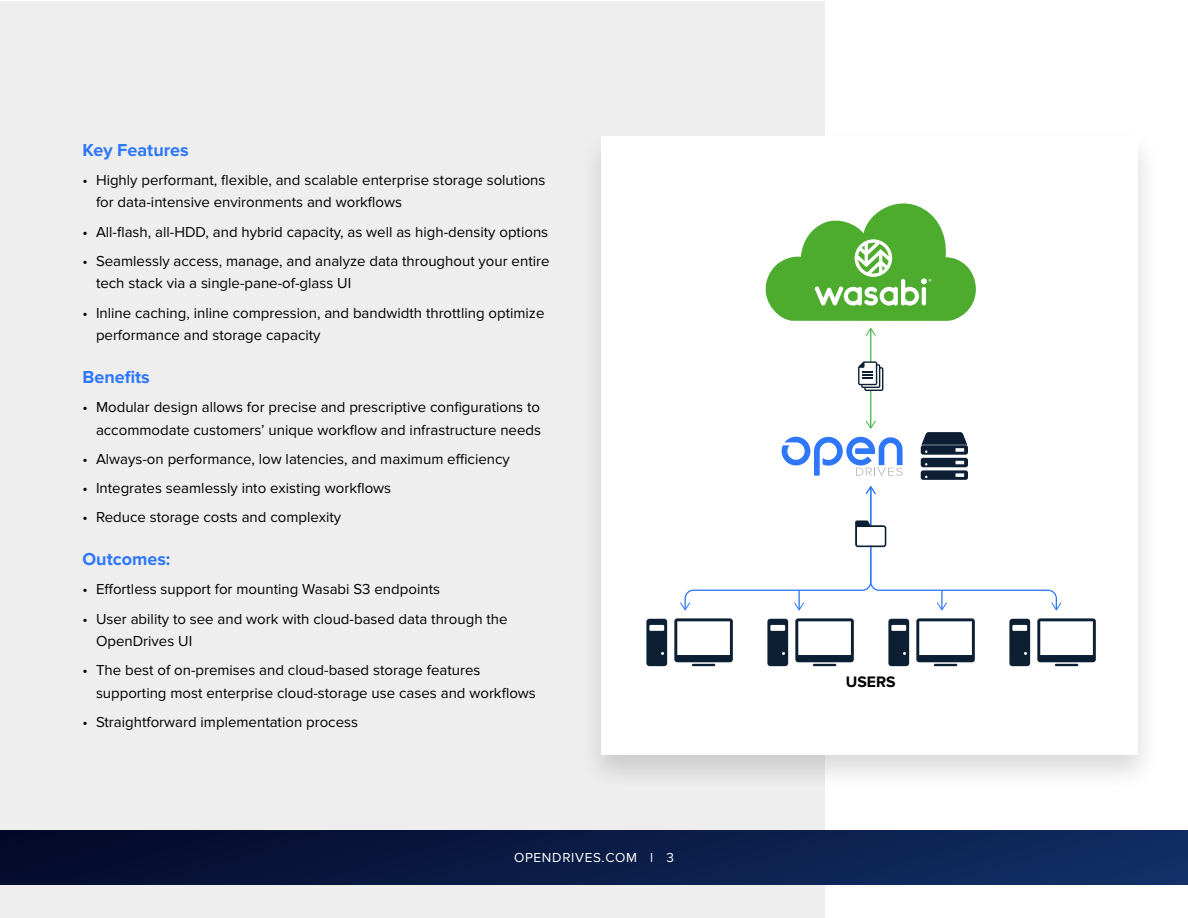
<style>
.page{position:relative;width:1188px;height:918px;background:#fff}
.page>*{position:absolute;margin:0;border:0;box-sizing:border-box;transform-origin:0 0}
.SUBS{font:700 18px "Proxima Nova";color:#2d77f8}
.t1{font:700 15.75px "Proxima Nova";color:#000}
.t2{font:15px/22.5px "Proxima Nova";color:#000}
.Paragraph_Heads{font:13.5px "Proxima Nova";letter-spacing:.05em;color:#fff}
</style>
<div class="page">
<div style="left:0;top:1px;width:825px;height:916px;background:#eee"></div>
<div style="left:579px;top:128px;width:582px;height:664px;background:#000;opacity:.15"></div>
<div style="left:602px;top:136px;width:536px;height:619px;background:#fff"></div>
<div style="left:0;top:830px;width:1188px;height:54px;background:linear-gradient(to right,#040a29,#112e65)"></div>
<hr style="left:870px;top:329px;width:1px;height:99px;background:#45b547">
<svg style="left:866px;top:328px;width:10px;height:8px"></svg>
<svg style="left:866px;top:421px;width:10px;height:8px"></svg>
<svg style="left:674px;top:618px;width:59px;height:44px"></svg>
<hr style="left:692px;top:664px;width:23px;height:2px;background:#0d1f33">
<svg style="left:646px;top:619px;width:21px;height:47px"></svg>
<svg style="left:795px;top:618px;width:59px;height:44px"></svg>
<hr style="left:813px;top:664px;width:23px;height:2px;background:#0d1f33">
<svg style="left:767px;top:619px;width:21px;height:47px"></svg>
<svg style="left:916px;top:618px;width:59px;height:44px"></svg>
<hr style="left:934px;top:664px;width:23px;height:2px;background:#0d1f33">
<svg style="left:888px;top:619px;width:21px;height:47px"></svg>
<svg style="left:1037px;top:618px;width:59px;height:44px"></svg>
<hr style="left:1055px;top:664px;width:23px;height:2px;background:#0d1f33">
<svg style="left:1009px;top:619px;width:21px;height:47px"></svg>
<svg style="left:921px;top:432px;width:47px;height:48px;background:#455362"></svg>
<svg style="left:680px;top:486px;width:381px;height:125px"></svg>
<svg style="left:858px;top:361px;width:25px;height:30px"></svg>
<svg style="left:765px;top:203px;width:211px;height:118px"></svg>
<svg style="left:782px;top:437px;width:121px;height:39px"></svg>
<p class="SUBS" style="left:82px;top:139px;width:108px">Key Features</p>
<p class="t2" style="left:96px;top:169px;width:451px;text-indent:-14px">• Highly performant, flexible, and scalable enterprise storage solutions for data-intensive environments and workflows</p>
<p class="t2" style="left:82px;top:221px;width:467px">• All-flash, all-HDD, and hybrid capacity, as well as high-density options</p>
<p class="t2" style="left:96px;top:250px;width:455px;text-indent:-14px">• Seamlessly access, manage, and analyze data throughout your entire tech stack via a single-pane-of-glass UI</p>
<p class="t2" style="left:96px;top:302px;width:450px;text-indent:-14px">• Inline caching, inline compression, and bandwidth throttling optimize performance and storage capacity</p>
<p class="SUBS" style="left:82px;top:367px;width:69px">Benefits</p>
<p class="t2" style="left:82px;top:396px;width:460px;text-align:right">• Modular design allows for precise and prescriptive configurations to accommodate customers’ unique workflow and infrastructure needs</p>
<p class="t2" style="left:82px;top:448px;width:429px">• Always-on performance, low latencies, and maximum efficiency</p>
<p class="t2" style="left:82px;top:477px;width:310px">• Integrates seamlessly into existing workflows</p>
<p class="t2" style="left:82px;top:506px;width:260px">• Reduce storage costs and complexity</p>
<p class="SUBS" style="left:82px;top:549px;width:89px">Outcomes:</p>
<p class="t2" style="left:82px;top:578px;width:359px">• Effortless support for mounting Wasabi S3 endpoints</p>
<p class="t2" style="left:96px;top:608px;width:413px;text-indent:-14px">• User ability to see and work with cloud-based data through the<br>OpenDrives UI</p>
<p class="t2" style="left:96px;top:659px;width:441px;text-indent:-14px">• The best of on-premises and cloud-based storage features supporting most enterprise cloud-storage use cases and workflows</p>
<p class="t2" style="left:82px;top:711px;width:277px">• Straightforward implementation process</p>
<p class="Paragraph_Heads" style="left:514px;top:849px;width:161px">OPENDRIVES.COM l 3</p>
<p class="t1" style="left:846px;top:673px;width:51px">USERS</p>
</div>
